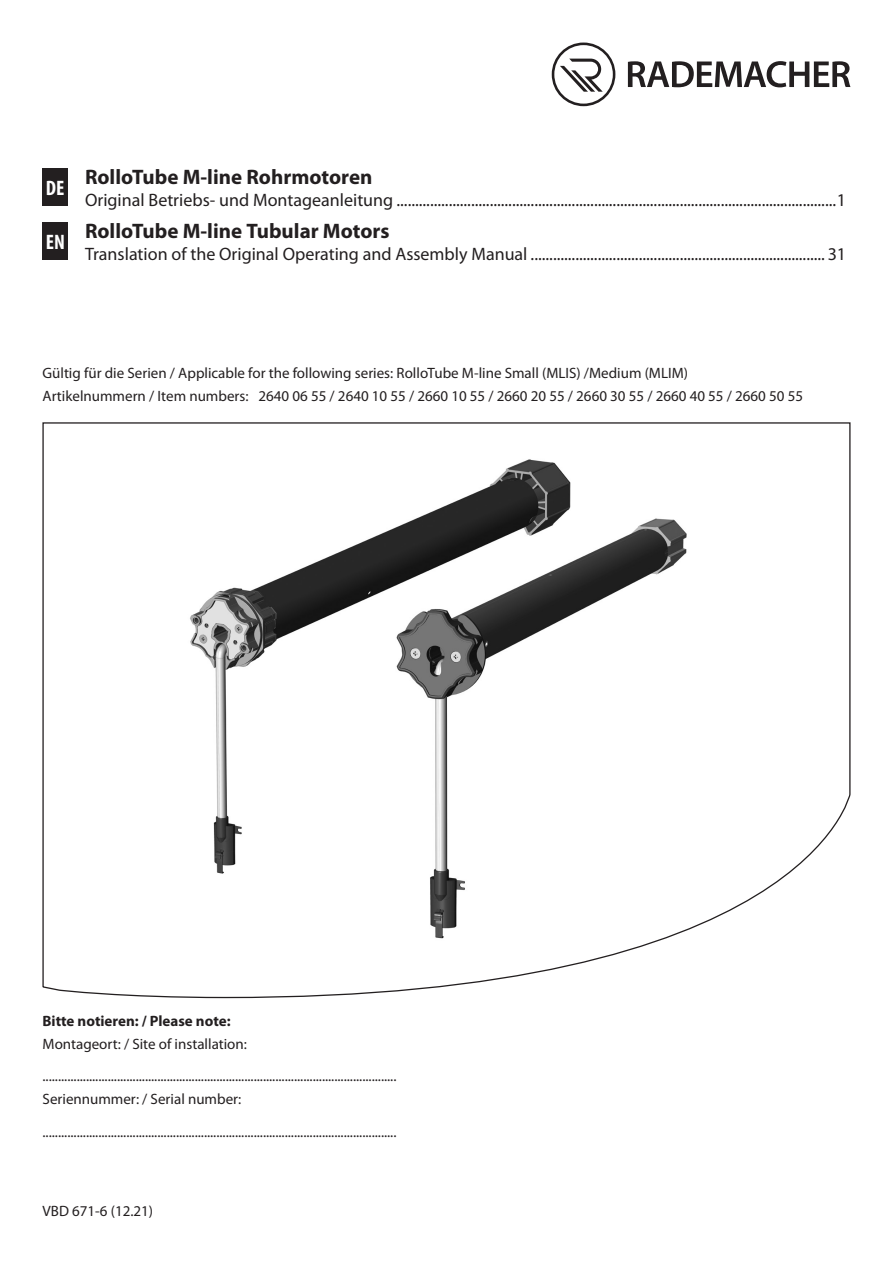
<style>
.page{position:relative;width:893px;height:1263px;background:#fff}
.page>*{position:absolute;margin:0;border:0;box-sizing:border-box;transform-origin:0 0}
.Deckblatt_-_Gerätebe{font:700 21px "Myriad Pro";color:#231f20}
.Länderkennzeichen{font:700 condensed 21px "Myriad Pro";color:#fff}
.Deckblatt_-_Dokubeze{font:18px "Myriad Pro";color:#231f20}
.Fließtext_-_DE{font:15px "Myriad Pro";color:#231f20}
.Untertitel_-_DE{font:700 15px "Myriad Pro";color:#231f20}
.Deckblatt_-_Dokunumm{font:15px "Myriad Pro";color:#231f20}
</style>
<div class="page">
<svg style="left:43px;top:422px;width:808px;height:576px"></svg>
<img style="left:179px;top:447px;width:518px;height:500px">
<div style="left:43px;top:169px;width:25px;height:37px;background:#231f20"></div>
<div style="left:43px;top:223px;width:25px;height:37px;background:#231f20"></div>
<svg style="left:628px;top:61px;width:222px;height:26px"></svg>
<svg style="left:552px;top:43px;width:63px;height:63px"></svg>
<p class="Länderkennzeichen" style="left:46px;top:177px;width:20px">DE</p>
<p class="Länderkennzeichen" style="left:46px;top:231px;width:21px">EN</p>
<p class="Deckblatt_-_Gerätebe" style="left:85px;top:165px;width:289px">RolloTube M-line Rohrmotoren</p>
<p class="Deckblatt_-_Dokubeze" style="left:85px;top:190px;width:763px">Original Betriebs- und Montageanleitung ......................................................................................................................1</p>
<p class="Deckblatt_-_Gerätebe" style="left:85px;top:219px;width:306px">RolloTube M-line Tubular Motors</p>
<p class="Deckblatt_-_Dokubeze" style="left:85px;top:244px;width:763px">Translation of the Original Operating and Assembly Manual ............................................................................... 31</p>
<p class="Fließtext_-_DE" style="left:43px;top:365px;width:647px">Gültig für die Serien / Applicable for the following series: RolloTube M-line Small (MLIS) /Medium (MLIM)</p>
<p class="Fließtext_-_DE" style="left:43px;top:387px;width:762px">Artikelnummern / Item numbers: 2640 06 55 / 2640 10 55 / 2660 10 55 / 2660 20 55 / 2660 30 55 / 2660 40 55 / 2660 50 55</p>
<p class="Untertitel_-_DE" style="left:43px;top:1012px;width:190px">Bitte notieren: / Please note:</p>
<p class="Fließtext_-_DE" style="left:43px;top:1035px;width:206px">Montageort: / Site of installation:</p>
<p class="Fließtext_-_DE" style="left:43px;top:1068px;width:355px">..................................................................................................................</p>
<p class="Fließtext_-_DE" style="left:43px;top:1091px;width:200px">Seriennummer: / Serial number:</p>
<p class="Fließtext_-_DE" style="left:43px;top:1124px;width:355px">..................................................................................................................</p>
<p class="Deckblatt_-_Dokunumm" style="left:43px;top:1203px;width:112px">VBD 671-6 (12.21)</p>
</div>
